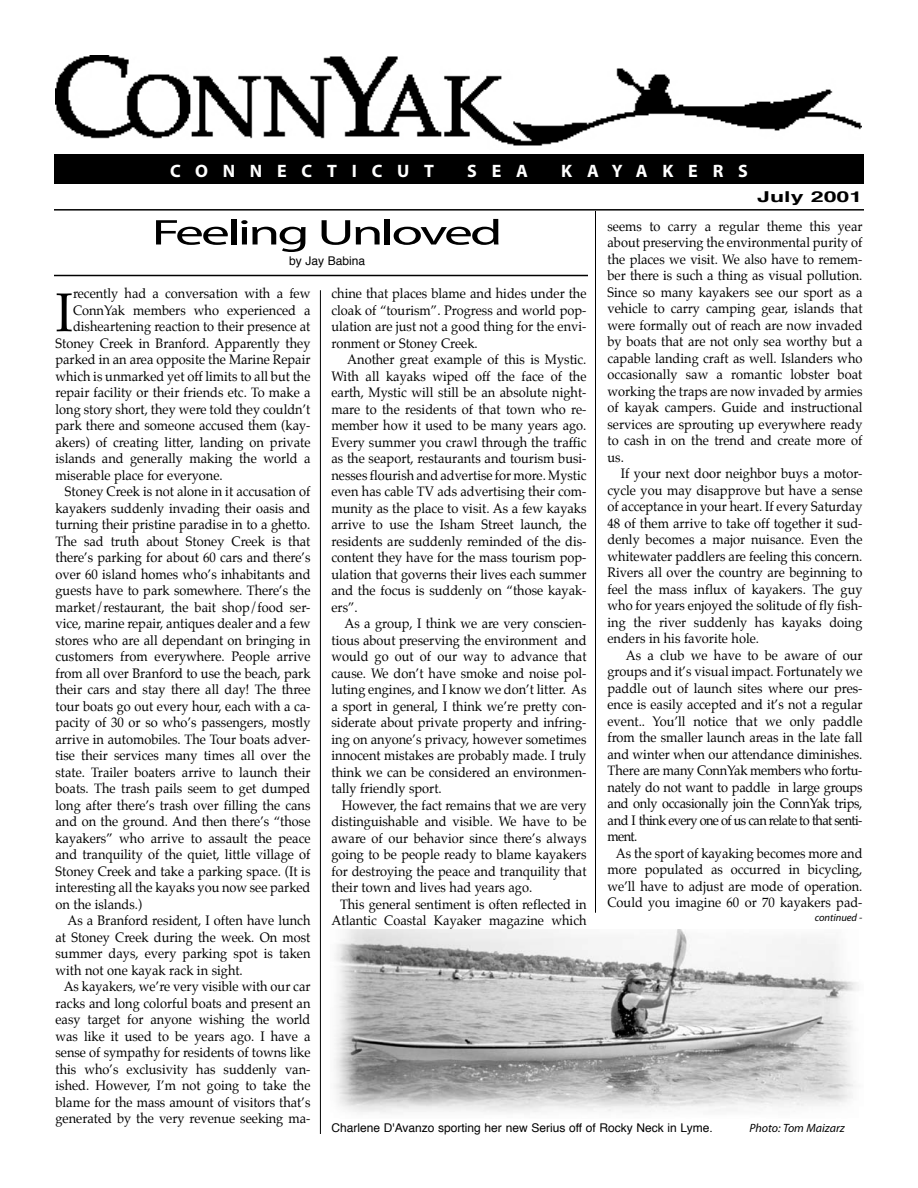
<style>
.page{position:relative;width:918px;height:1188px;background:#fff}
.page>*{position:absolute;margin:0;border:0;box-sizing:border-box;transform-origin:0 0}
.t1{font:54.75px "Palatino";color:#000;scale:.95 1}
.t2{font:36px "Myriad Pro";letter-spacing:-.05em;color:#000;scale:1.6 1}
.t3{font:700 18px "Myriad Pro";letter-spacing:.82em;color:#fff}
.t4{font:700 15px "Helvetica";color:#000;scale:1.55 1}
.t5{font:13.5px/16.5px "Palatino";color:#000;text-align:justify;scale:.95 1}
.t6{font:12px "Helvetica";color:#000}
.t7{font:italic 12px "Myriad Pro";letter-spacing:-.005em;color:#000}
.t8{font:italic 10.5px "Myriad Pro";color:#000}
</style>
<div class="page">
<div style="left:54px;top:154px;width:810px;height:30px;background:#000"></div>
<hr style="left:54px;top:209px;width:810px;height:2px;background:#000">
<hr style="left:320px;top:290px;width:1px;height:844px;background:#000">
<hr style="left:595px;top:211px;width:1px;height:702px;background:#000">
<img style="left:56px;top:55px;width:805px;height:91px">
<hr style="left:54px;top:275px;width:534px;height:1px;background:#000">
<img style="left:334px;top:929px;width:523px;height:184px">
<h3 class="t3" style="left:170px;top:159px;width:265px">CONNEC TIC UT</h3>
<h3 class="t3" style="left:467px;top:159px;width:62px">SEA</h3>
<h3 class="t3" style="left:561px;top:159px;width:186px">KAYAKERS</h3>
<p class="t4" style="left:757px;top:183px;width:69px">July 2001</p>
<h2 class="t2" style="left:152px;top:210px;width:221px">Feeling Unloved</h2>
<p class="t6" style="left:289px;top:251px;width:78px">by Jay Babina</p>
<p class="t5" style="left:608px;top:219px;width:270px">seems to carry a regular theme this year about preserving the environmental purity of the places we visit. We also have to remem&shy;ber there is such a thing as visual pollution.<br>Since so many kayakers see our sport as a vehicle to carry camping gear, islands that were formally out of reach are now invaded by boats that are not only sea worthy but a capable landing craft as well. Islanders who occasionally saw a romantic lobster boat working the traps are now invaded by armies of kayak campers. Guide and instructional services are sprouting up everywhere ready to cash in on the trend and create more of us.</p>
<p class="t5" style="left:608px;top:466px;width:270px;text-indent:13px">If your next door neighbor buys a motor&shy;cycle you may disapprove but have a sense of acceptance in your heart. If every Saturday 48 of them arrive to take off together it sud&shy;denly becomes a major nuisance. Even the whitewater paddlers are feeling this concern.<br>Rivers all over the country are beginning to feel the mass influx of kayakers. The guy who for years enjoyed the solitude of fly fish&shy;ing the river suddenly has kayaks doing enders in his favorite hole.</p>
<p class="t5" style="left:608px;top:648px;width:270px;text-indent:18px">As a club we have to be aware of our groups and it’s visual impact. Fortunately we paddle out of launch sites where our pres&shy;ence is easily accepted and it’s not a regular event.. You’ll notice that we only paddle from the smaller launch areas in the late fall and winter when our attendance diminishes.<br>There are many ConnYak members who fortu&shy;nately do not want to paddle in large groups and only occasionally join the ConnYak trips, and I think every one of us can relate to that senti&shy;ment.</p>
<p class="t5" style="left:608px;top:846px;width:270px;text-indent:8px">As the sport of kayaking becomes more and more populated as occurred in bicycling, we’ll have to adjust are mode of operation.<br>Could you imagine 60 or 70 kayakers pad-</p>
<p class="t5" style="left:332px;top:286px;width:270px">chine that places blame and hides under the cloak of “tourism”. Progress and world pop&shy;ulation are just not a good thing for the envi&shy;ronment or Stoney Creek.</p>
<p class="t5" style="left:332px;top:352px;width:270px;text-indent:16px">Another great example of this is Mystic.<br>With all kayaks wiped off the face of the earth, Mystic will still be an absolute night&shy;mare to the residents of that town who re&shy;member how it used to be many years ago.<br>Every summer you crawl through the traffic as the seaport, restaurants and tourism busi&shy;nesses flourish and advertise for more. Mystic even has cable TV ads advertising their com&shy;munity as the place to visit. As a few kayaks arrive to use the Isham Street launch, the residents are suddenly reminded of the dis&shy;content they have for the mass tourism pop&shy;ulation that governs their lives each summer and the focus is suddenly on “those kayak&shy;ers”.</p>
<p class="t5" style="left:332px;top:616px;width:270px;text-indent:13px">As a group, I think we are very conscien&shy;tious about preserving the environment and would go out of our way to advance that cause. We don’t have smoke and noise pol&shy;luting engines, and I know we don’t litter. As a sport in general, I think we’re pretty con&shy;siderate about private property and infring&shy;ing on anyone’s privacy, however sometimes innocent mistakes are probably made. I truly think we can be considered an environmen&shy;tally friendly sport.</p>
<p class="t5" style="left:332px;top:798px;width:270px;text-indent:10px">However, the fact remains that we are very distinguishable and visible. We have to be aware of our behavior since there’s always going to be people ready to blame kayakers for destroying the peace and tranquility that their town and lives had years ago.</p>
<p class="t5" style="left:332px;top:897px;width:270px;text-align:right">This general sentiment is often reflected in<br>Atlantic Coastal Kayaker magazine which</p>
<h1 class="t1" style="left:56px;top:277px;width:20px">I</h1>
<p class="t5" style="left:73px;top:287px;width:251px">recently had a conversation with a few</p>
<p class="t5" style="left:73px;top:303px;width:252px">ConnYak members who experienced a</p>
<p class="t5" style="left:73px;top:320px;width:251px">disheartening reaction to their presence at</p>
<p class="t5" style="left:56px;top:336px;width:270px">Stoney Creek in Branford. Apparently they</p>
<p class="t5" style="left:56px;top:353px;width:270px">parked in an area opposite the Marine Repair</p>
<p class="t5" style="left:56px;top:369px;width:270px">which is unmarked yet off limits to all but the</p>
<p class="t5" style="left:56px;top:386px;width:270px">repair facility or their friends etc. To make a</p>
<p class="t5" style="left:56px;top:402px;width:270px">long story short, they were told they couldn’t</p>
<p class="t5" style="left:56px;top:419px;width:270px">park there and someone accused them (kay-</p>
<p class="t5" style="left:56px;top:435px;width:270px">akers) of creating litter, landing on private</p>
<p class="t5" style="left:56px;top:452px;width:270px">islands and generally making the world a</p>
<p class="t5" style="left:56px;top:468px;width:178px">miserable place for everyone.</p>
<p class="t5" style="left:65px;top:485px;width:260px">Stoney Creek is not alone in it accusation of</p>
<p class="t5" style="left:56px;top:501px;width:270px">kayakers suddenly invading their oasis and</p>
<p class="t5" style="left:56px;top:518px;width:270px">turning their pristine paradise in to a ghetto.</p>
<p class="t5" style="left:56px;top:534px;width:270px">The sad truth about Stoney Creek is that</p>
<p class="t5" style="left:56px;top:551px;width:270px">there’s parking for about 60 cars and there’s</p>
<p class="t5" style="left:56px;top:567px;width:270px">over 60 island homes who’s inhabitants and</p>
<p class="t5" style="left:56px;top:584px;width:270px">guests have to park somewhere. There’s the</p>
<p class="t5" style="left:56px;top:600px;width:270px">market/restaurant, the bait shop/food ser-</p>
<p class="t5" style="left:56px;top:617px;width:270px">vice, marine repair, antiques dealer and a few</p>
<p class="t5" style="left:56px;top:633px;width:270px">stores who are all dependant on bringing in</p>
<p class="t5" style="left:56px;top:650px;width:270px">customers from everywhere. People arrive</p>
<p class="t5" style="left:56px;top:666px;width:270px">from all over Branford to use the beach, park</p>
<p class="t5" style="left:56px;top:683px;width:270px">their cars and stay there all day! The three</p>
<p class="t5" style="left:56px;top:699px;width:270px">tour boats go out every hour, each with a ca-</p>
<p class="t5" style="left:56px;top:716px;width:270px">pacity of 30 or so who’s passengers, mostly</p>
<p class="t5" style="left:56px;top:732px;width:270px">arrive in automobiles. The Tour boats adver-</p>
<p class="t5" style="left:56px;top:749px;width:270px">tise their services many times all over the</p>
<p class="t5" style="left:56px;top:765px;width:270px">state. Trailer boaters arrive to launch their</p>
<p class="t5" style="left:56px;top:782px;width:270px">boats. The trash pails seem to get dumped</p>
<p class="t5" style="left:56px;top:798px;width:270px">long after there’s trash over filling the cans</p>
<p class="t5" style="left:56px;top:815px;width:270px">and on the ground. And then there’s “those</p>
<p class="t5" style="left:56px;top:831px;width:270px">kayakers” who arrive to assault the peace</p>
<p class="t5" style="left:56px;top:848px;width:270px">and tranquility of the quiet, little village of</p>
<p class="t5" style="left:56px;top:864px;width:270px">Stoney Creek and take a parking space. (It is</p>
<p class="t5" style="left:56px;top:881px;width:270px">interesting all the kayaks you now see parked</p>
<p class="t5" style="left:56px;top:897px;width:93px">on the islands.)</p>
<p class="t5" style="left:67px;top:914px;width:257px">As a Branford resident, I often have lunch</p>
<p class="t5" style="left:56px;top:930px;width:270px">at Stoney Creek during the week. On most</p>
<p class="t5" style="left:56px;top:947px;width:270px">summer days, every parking spot is taken</p>
<p class="t5" style="left:56px;top:963px;width:199px">with not one kayak rack in sight.</p>
<p class="t5" style="left:64px;top:980px;width:261px">As kayakers, we’re very visible with our car</p>
<p class="t5" style="left:56px;top:996px;width:270px">racks and long colorful boats and present an</p>
<p class="t5" style="left:56px;top:1013px;width:270px">easy target for anyone wishing the world</p>
<p class="t5" style="left:56px;top:1029px;width:270px">was like it used to be years ago. I have a</p>
<p class="t5" style="left:56px;top:1046px;width:270px">sense of sympathy for residents of towns like</p>
<p class="t5" style="left:56px;top:1062px;width:270px">this who’s exclusivity has suddenly van-</p>
<p class="t5" style="left:56px;top:1079px;width:270px">ished. However, I’m not going to take the</p>
<p class="t5" style="left:56px;top:1095px;width:270px">blame for the mass amount of visitors that’s</p>
<p class="t5" style="left:56px;top:1111px;width:270px">generated by the very revenue seeking ma-</p>
<p class="t8" style="left:815px;top:911px;width:49px">continued -</p>
<p class="t6" style="left:332px;top:1118px;width:383px">Charlene D'Avanzo sporting her new Serius off of Rocky Neck in Lyme.</p>
<p class="t7" style="left:749px;top:1121px;width:97px">Photo: Tom Maizarz</p>
</div>
